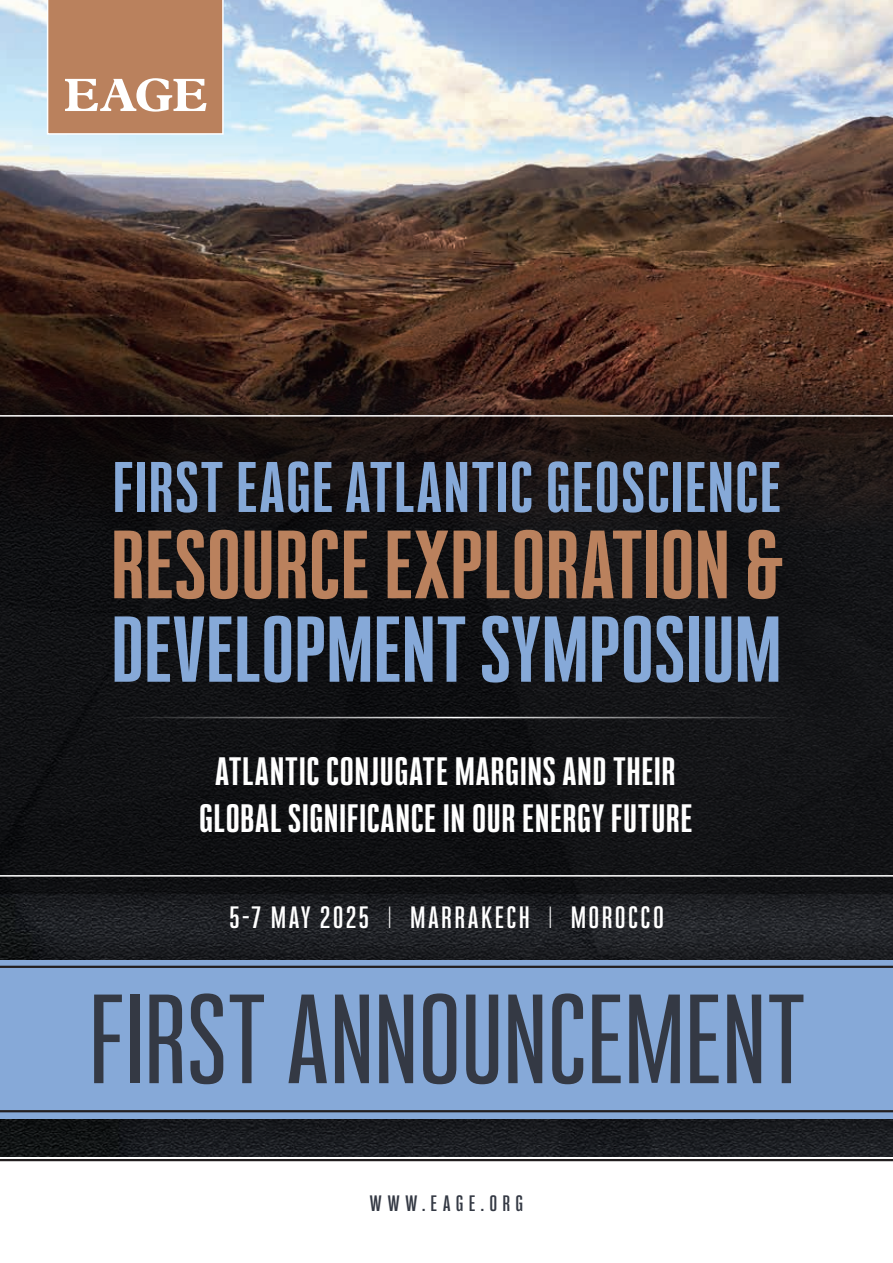
<style>
.page{position:relative;width:893px;height:1263px;background:#fff}
.page>*{position:absolute;margin:0;border:0;box-sizing:border-box;transform-origin:0 0}
.t1{font:500 111px "Bw Stretch";color:#343944}
.t2{font:900 84.3px "Bw Stretch";letter-spacing:.005em;color:#ba815d}
.t3{font:900 81.3px "Bw Stretch";letter-spacing:.005em;color:#86a9d8}
.t4{font:900 62.25px "Bw Stretch";letter-spacing:.025em;color:#86a9d8}
.t5{font:900 34.5px/46.5px "Bw Stretch";letter-spacing:.025em;color:#fff;text-align:center}
.t6{font:700 27px "Bw Stretch";letter-spacing:.095em;color:#fff}
.t7{font:700 19.5px "Bw Stretch";letter-spacing:.28em;color:#343944}
.s1{font-weight:300}
</style>
<div class="page">
<img style="left:0;top:0;width:893px;height:375px">
<svg style="left:47px;top:0;width:177px;height:135px"></svg>
<div style="left:0;top:375px;width:893px;height:554px;background:#231f20;opacity:.75"></div>
<hr style="left:0;top:415px;width:893px;height:2px;background:#fff">
<svg style="left:0;top:417px;width:893px;height:477px;fill:#121214"></svg>
<hr style="left:0;top:875px;width:893px;height:2px;background:#fff">
<hr style="left:0;top:717px;width:893px;height:1px;background:#fff">
<hr style="left:0;top:1159px;width:893px;height:2px;background:#231f20">
<div style="left:0;top:929px;width:893px;height:228px;background:#231f20;opacity:.75"></div>
<div style="left:0;top:960px;width:893px;height:158px;background:#86a9d8"></div>
<p class="t4" style="left:112px;top:446px;width:670px">FIRST EAGE ATLANTIC GEOSCIENCE</p>
<p class="t2" style="left:111px;top:509px;width:674px">RESOURCE EXPLORATION &amp;</p>
<p class="t3" style="left:111px;top:595px;width:673px">DEVELOPMENT SYMPOSIUM</p>
<p class="t5" style="left:199px;top:749px;width:495px">ATLANTIC CONJUGATE MARGINS AND THEIR<br>GLOBAL SIGNIFICANCE IN OUR ENERGY FUTURE</p>
<p class="t6" style="left:229px;top:900px;width:436px">5-7 MAY 2025 <span class="s1">I</span> MARRAKECH <span class="s1">I</span> MOROCCO</p>
<p class="t1" style="left:88px;top:968px;width:718px">FIRST ANNOUNCEMENT</p>
<p class="t7" style="left:370px;top:1190px;width:155px">WWW.EAGE.ORG</p>
</div>
